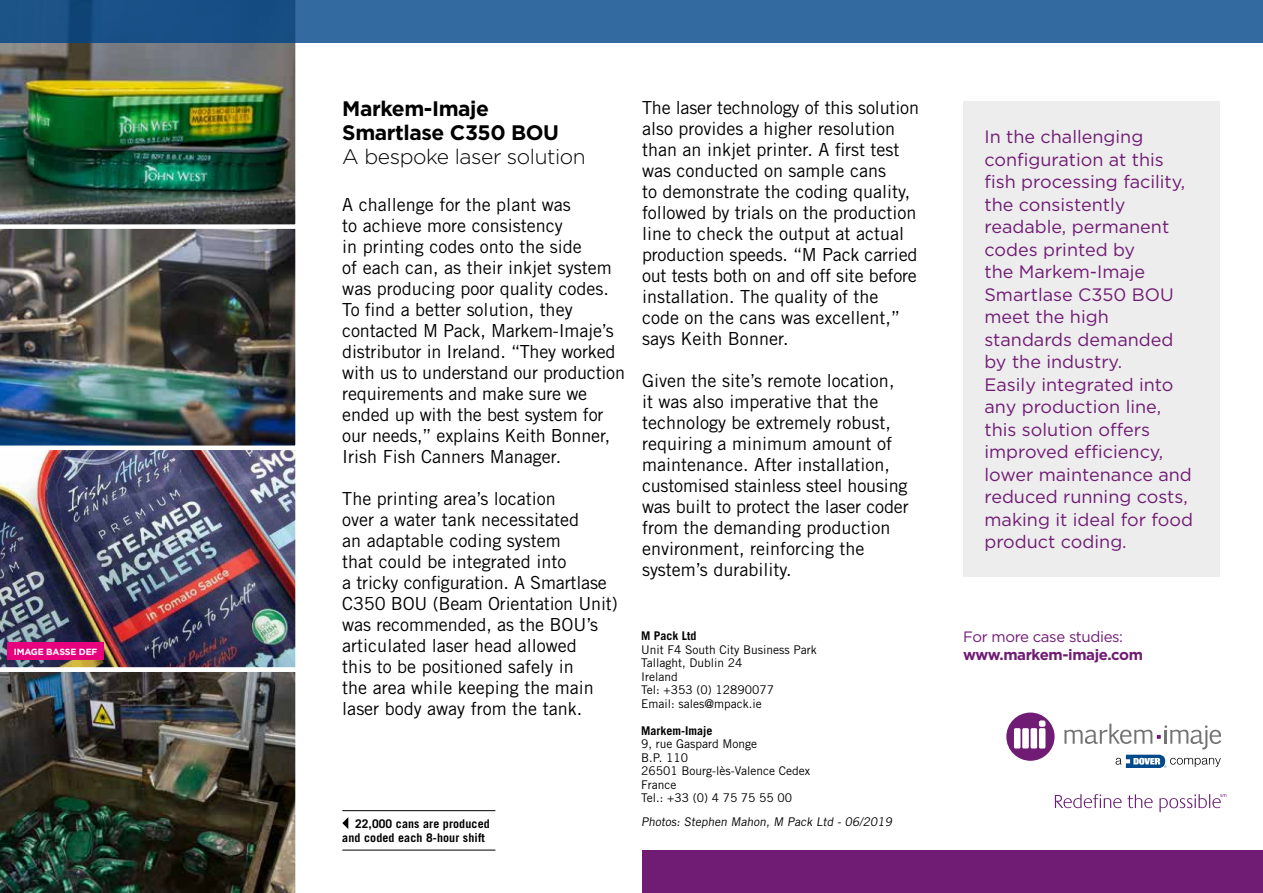
<style>
.page{position:relative;width:1263px;height:893px;background:#fff}
.page>*{position:absolute;margin:0;border:0;box-sizing:border-box;transform-origin:0 0}
.t1{font:700 21px/24px "Gotham";letter-spacing:-.02em;color:#000}
.t2{font:300 21px "Gotham";letter-spacing:-.02em;color:#000}
.t3{font:18px/21px "Trade Gothic LT Std";color:#000}
.t4{font:18px/22.5px "Gotham";color:#701c74}
.t5{font:700 15px "Gotham";letter-spacing:-.025em;color:#701c74}
.t6{font:15px "Gotham";letter-spacing:-.025em;color:#701c74}
.t7{font:12px/13.5px "Trade Gothic LT Std";color:#000}
.t8{font:700 12px/13.5px "Trade Gothic LT Std";letter-spacing:.01em;color:#000}
.t9{font:700 9px "Gotham";letter-spacing:-.02em;color:#fff}
</style>
<div class="page">
<img style="left:0;top:450px;width:296px;height:217px">
<img style="left:0;top:667px;width:296px;height:226px">
<img style="left:0;top:229px;width:296px;height:217px">
<img style="left:0;top:43px;width:296px;height:186px">
<div style="left:642px;top:850px;width:621px;height:43px;background:#701c74"></div>
<svg style="left:0;top:0;width:471px;height:43px;background:#21598e"></svg>
<div style="left:471px;top:0;width:792px;height:43px;background:#336a9f"></div>
<svg style="left:1064px;top:724px;width:157px;height:25px"></svg>
<svg style="left:1006px;top:712px;width:49px;height:49px"></svg>
<svg style="left:1115px;top:755px;width:106px;height:13px"></svg>
<svg style="left:1055px;top:794px;width:66px;height:14px"></svg>
<svg style="left:1127px;top:794px;width:26px;height:14px"></svg>
<svg style="left:1159px;top:794px;width:67px;height:18px"></svg>
<div style="left:963px;top:101px;width:257px;height:475px;background:#ededed"></div>
<hr style="left:342px;top:810px;width:153px;height:1px;background:#000">
<svg style="left:342px;top:817px;width:6px;height:12px"></svg>
<div style="left:7px;top:643px;width:97px;height:17px;background:#e6007d"></div>
<hr style="left:342px;top:850px;width:153px;height:1px;background:#000">
<p class="t9" style="left:14px;top:646px;width:85px">IMAGE BASSE DEF</p>
<p class="t1" style="left:342px;top:96px;width:218px">Markem-Imaje<br>Smartlase C350 BOU</p>
<p class="t2" style="left:342px;top:143px;width:245px">A bespoke laser solution</p>
<p class="t3" style="left:342px;top:194px;width:284px">A challenge for the plant was<br>to achieve more consistency<br>in printing codes onto the side<br>of each can, as their inkjet system was producing poor quality codes.<br>To find a better solution, they contacted M Pack, Markem-Imaje’s distributor in Ireland. “They worked with us to understand our production requirements and make sure we ended up with the best system for our needs,” explains Keith Bonner,<br>Irish Fish Canners Manager.</p>
<p class="t3" style="left:342px;top:488px;width:277px">The printing area’s location<br>over a water tank necessitated<br>an adaptable coding system<br>that could be integrated into<br>a tricky configuration. A Smartlase<br>C350 BOU (Beam Orientation Unit) was recommended, as the BOU’s articulated laser head allowed<br>this to be positioned safely in<br>the area while keeping the main laser body away from the tank.</p>
<p class="t8" style="left:342px;top:817px;width:149px;text-indent:13px">22,000 cans are produced and coded each 8-hour shift</p>
<p class="t3" style="left:642px;top:97px;width:278px">The laser technology of this solution also provides a higher resolution than an inkjet printer. A first test was conducted on sample cans<br>to demonstrate the coding quality, followed by trials on the production line to check the output at actual production speeds. “M Pack carried out tests both on and off site before installation. The quality of the code on the cans was excellent,” says Keith Bonner.</p>
<p class="t3" style="left:642px;top:370px;width:268px">Given the site’s remote location, it was also imperative that the technology be extremely robust, requiring a minimum amount of maintenance. After installation, customised stainless steel housing was built to protect the laser coder from the demanding production environment, reinforcing the system’s durability.</p>
<p class="t8" style="left:641px;top:629px;width:57px">M Pack Ltd</p>
<p class="t7" style="left:641px;top:642px;width:177px">Unit F4 South City Business Park<br>Tallaght, Dublin 24<br>Ireland<br>Tel: +353 (0) 12890077<br>Email: sales@mpack.ie</p>
<p class="t8" style="left:641px;top:723px;width:73px">Markem-Imaje</p>
<p class="t7" style="left:641px;top:737px;width:170px">9, rue Gaspard Monge<br>B.P. 110<br>26501 Bourg-lès-Valence Cedex<br>France<br>Tel.: +33 (0) 4 75 75 55 00</p>
<p class="t7" style="left:641px;top:815px;width:254px">Photos: Stephen Mahon, M Pack Ltd - 06/2019</p>
<p class="t4" style="left:984px;top:125px;width:210px">In the challenging configuration at this fish processing facility, the consistently readable, permanent codes printed by<br>the Markem-Imaje<br>Smartlase C350 BOU meet the high standards demanded by the industry.<br>Easily integrated into any production line, this solution offers improved efficiency, lower maintenance and reduced running costs, making it ideal for food product coding.</p>
<p class="t6" style="left:963px;top:627px;width:161px">For more case studies:</p>
<p class="t5" style="left:963px;top:645px;width:181px">www.markem-imaje.com</p>
</div>
